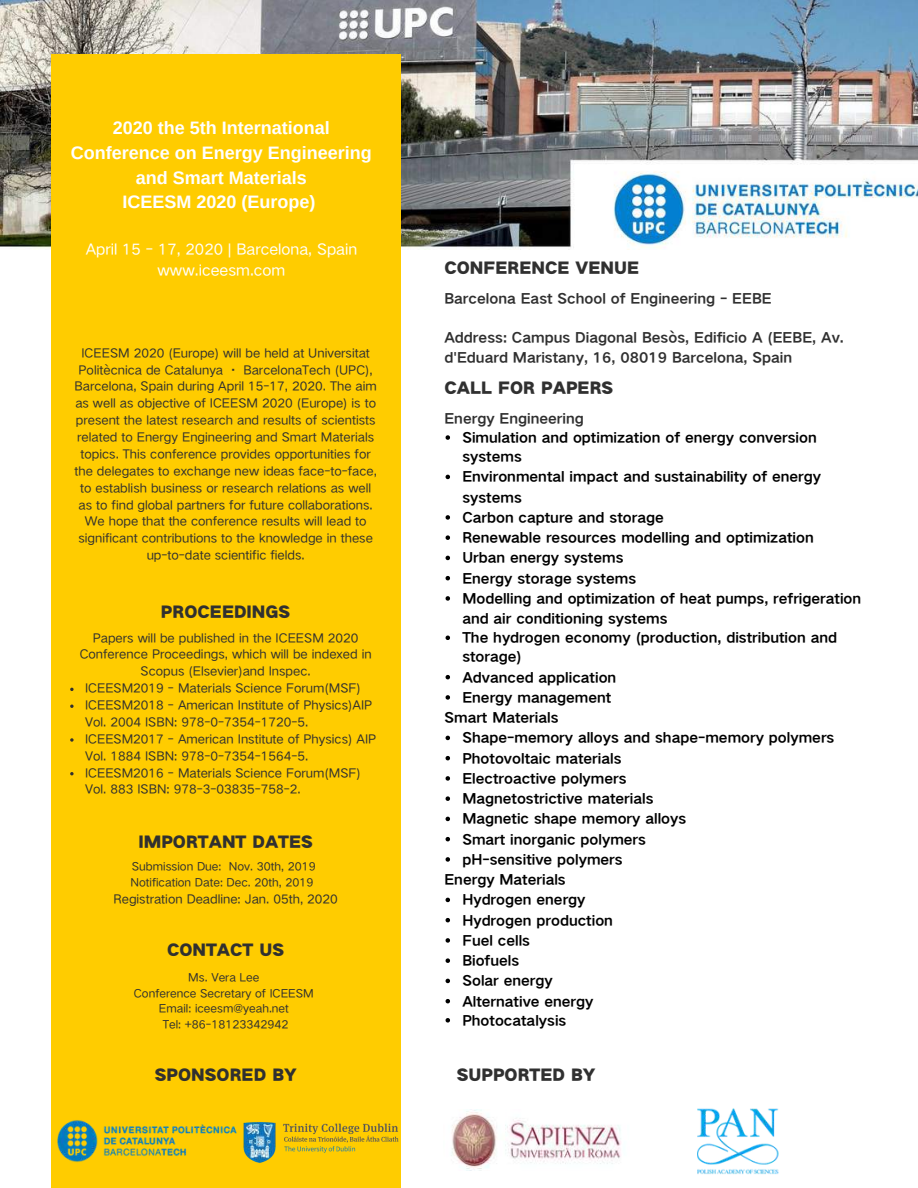
<style>
.page{position:relative;width:918px;height:1188px;background:#fff}
.page>*{position:absolute;margin:0;border:0;box-sizing:border-box;transform-origin:0 0}
.t1{font:700 18px/24.8px "Arimo";color:#fff;text-align:center}
.t2{font:15.3px "HY Qi Hei AZEJ";color:#303030}
.t3{font:15px/20.2px "HY Qi Hei EES";color:#fff;text-align:center}
.t4{font:13.8px "HY Qi Hei GES";color:#000}
.t5{font:13.8px/20.2px "HY Qi Hei GES";color:#303030}
.t6{font:12.3px/16.8px "HY Qi Hei EES";color:#303030;text-align:center}
.t7{font:11.25px/15.8px "HY Qi Hei EES";color:#303030}
</style>
<div class="page">
<img style="left:0;top:0;width:918px;height:249px">
<div style="left:51px;top:54px;width:350px;height:1134px;background:#fc0"></div>
<svg style="left:70px;top:688px;width:4px;height:3px"></svg>
<svg style="left:70px;top:705px;width:4px;height:3px"></svg>
<svg style="left:70px;top:738px;width:4px;height:4px"></svg>
<svg style="left:70px;top:772px;width:4px;height:3px"></svg>
<svg style="left:446px;top:435px;width:4px;height:5px"></svg>
<svg style="left:446px;top:475px;width:4px;height:4px"></svg>
<svg style="left:446px;top:515px;width:4px;height:5px"></svg>
<svg style="left:446px;top:535px;width:4px;height:5px"></svg>
<svg style="left:446px;top:556px;width:4px;height:4px"></svg>
<svg style="left:446px;top:576px;width:4px;height:4px"></svg>
<svg style="left:446px;top:596px;width:4px;height:5px"></svg>
<svg style="left:446px;top:636px;width:4px;height:4px"></svg>
<svg style="left:446px;top:675px;width:4px;height:4px"></svg>
<svg style="left:446px;top:695px;width:4px;height:5px"></svg>
<svg style="left:446px;top:736px;width:4px;height:4px"></svg>
<svg style="left:446px;top:756px;width:4px;height:4px"></svg>
<svg style="left:446px;top:776px;width:4px;height:5px"></svg>
<svg style="left:446px;top:796px;width:4px;height:5px"></svg>
<svg style="left:446px;top:817px;width:4px;height:4px"></svg>
<svg style="left:446px;top:837px;width:4px;height:4px"></svg>
<svg style="left:446px;top:857px;width:4px;height:5px"></svg>
<svg style="left:446px;top:898px;width:4px;height:4px"></svg>
<svg style="left:446px;top:918px;width:4px;height:4px"></svg>
<svg style="left:446px;top:938px;width:4px;height:5px"></svg>
<svg style="left:446px;top:958px;width:4px;height:5px"></svg>
<svg style="left:446px;top:979px;width:4px;height:4px"></svg>
<svg style="left:446px;top:999px;width:4px;height:4px"></svg>
<svg style="left:446px;top:1018px;width:4px;height:5px"></svg>
<img style="left:451px;top:1109px;width:170px;height:60px">
<img style="left:698px;top:1108px;width:81px;height:66px">
<img style="left:57px;top:1120px;width:165px;height:42px">
<img style="left:222px;top:1122px;width:177px;height:41px">
<h1 class="t1" style="left:71px;top:115px;width:302px">2020 the 5th International<br>Conference on Energy Engineering and Smart Materials<br>ICEESM 2020 (Europe)</h1>
<p class="t3" style="left:86px;top:240px;width:273px">April 15 - 17, 2020 | Barcelona, Spain www.iceesm.com</p>
<p class="t6" style="left:74px;top:345px;width:304px">ICEESM 2020 (Europe) will be held at Universitat Politècnica de Catalunya · BarcelonaTech (UPC), Barcelona, Spain during April 15-17, 2020. The aim as well as objective of ICEESM 2020 (Europe) is to present the latest research and results of scientists related to Energy Engineering and Smart Materials topics. This conference provides opportunities for the delegates to exchange new ideas face-to-face, to establish business or research relations as well as to find global partners for future collaborations.<br>We hope that the conference results will lead to significant contributions to the knowledge in these up-to-date scientific fields.</p>
<p class="t2" style="left:161px;top:603px;width:131px">PROCEEDINGS</p>
<p class="t6" style="left:93px;top:629px;width:267px">Papers will be published in the ICEESM 2020</p>
<p class="t6" style="left:80px;top:646px;width:293px">Conference Proceedings, which will be indexed in</p>
<p class="t6" style="left:141px;top:663px;width:172px">Scopus (Elsevier)and Inspec.</p>
<p class="t6" style="left:85px;top:680px;width:277px">ICEESM2019 - Materials Science Forum(MSF)</p>
<p class="t6" style="left:85px;top:697px;width:289px">ICEESM2018 - American Institute of Physics)AIP</p>
<p class="t6" style="left:85px;top:714px;width:225px">Vol. 2004 ISBN: 978-0-7354-1720-5.</p>
<p class="t6" style="left:85px;top:731px;width:293px">ICEESM2017 - American Institute of Physics) AIP</p>
<p class="t6" style="left:85px;top:747px;width:225px">Vol. 1884 ISBN: 978-0-7354-1564-5.</p>
<p class="t6" style="left:85px;top:764px;width:277px">ICEESM2016 - Materials Science Forum(MSF)</p>
<p class="t6" style="left:85px;top:781px;width:217px">Vol. 883 ISBN: 978-3-03835-758-2.</p>
<p class="t2" style="left:138px;top:833px;width:176px">IMPORTANT DATES</p>
<p class="t7" style="left:131px;top:859px;width:187px">Submission Due: Nov. 30th, 2019<br>Notification Date: Dec. 20th, 2019</p>
<p class="t6" style="left:113px;top:891px;width:226px">Registration Deadline: Jan. 05th, 2020</p>
<p class="t2" style="left:167px;top:941px;width:119px">CONTACT US</p>
<p class="t7" style="left:134px;top:969px;width:182px;text-align:center">Ms. Vera Lee<br>Conference Secretary of ICEESM<br>Email: iceesm@yeah.net<br>Tel: +86-18123342942</p>
<p class="t2" style="left:444px;top:259px;width:196px">CONFERENCE VENUE</p>
<p class="t5" style="left:444px;top:288px;width:329px">Barcelona East School of Engineering - EEBE</p>
<p class="t5" style="left:444px;top:328px;width:401px">Address: Campus Diagonal Besòs, Edificio A (EEBE, Av. d'Eduard Maristany, 16, 08019 Barcelona, Spain</p>
<p class="t2" style="left:444px;top:379px;width:171px">CALL FOR PAPERS</p>
<p class="t5" style="left:444px;top:409px;width:141px">Energy Engineering</p>
<p class="t4" style="left:462px;top:429px;width:356px">Simulation and optimization of energy conversion</p>
<p class="t4" style="left:462px;top:449px;width:61px">systems</p>
<p class="t4" style="left:462px;top:469px;width:360px">Environmental impact and sustainability of energy</p>
<p class="t4" style="left:462px;top:489px;width:61px">systems</p>
<p class="t4" style="left:462px;top:509px;width:203px">Carbon capture and storage</p>
<p class="t4" style="left:462px;top:530px;width:353px">Renewable resources modelling and optimization</p>
<p class="t4" style="left:462px;top:550px;width:163px">Urban energy systems</p>
<p class="t4" style="left:462px;top:570px;width:175px">Energy storage systems</p>
<p class="t4" style="left:462px;top:590px;width:400px">Modelling and optimization of heat pumps, refrigeration</p>
<p class="t4" style="left:462px;top:611px;width:207px">and air conditioning systems</p>
<p class="t4" style="left:462px;top:630px;width:376px">The hydrogen economy (production, distribution and</p>
<p class="t4" style="left:462px;top:649px;width:61px">storage)</p>
<p class="t4" style="left:462px;top:669px;width:155px">Advanced application</p>
<p class="t4" style="left:462px;top:689px;width:150px">Energy management</p>
<p class="t4" style="left:444px;top:710px;width:116px">Smart Materials</p>
<p class="t4" style="left:462px;top:730px;width:374px">Shape-memory alloys and shape-memory polymers</p>
<p class="t4" style="left:462px;top:750px;width:161px">Photovoltaic materials</p>
<p class="t4" style="left:462px;top:770px;width:166px">Electroactive polymers</p>
<p class="t4" style="left:462px;top:791px;width:193px">Magnetostrictive materials</p>
<p class="t4" style="left:462px;top:811px;width:225px">Magnetic shape memory alloys</p>
<p class="t4" style="left:462px;top:831px;width:185px">Smart inorganic polymers</p>
<p class="t4" style="left:462px;top:851px;width:162px">pH-sensitive polymers</p>
<p class="t4" style="left:444px;top:872px;width:123px">Energy Materials</p>
<p class="t4" style="left:462px;top:892px;width:125px">Hydrogen energy</p>
<p class="t4" style="left:462px;top:912px;width:152px">Hydrogen production</p>
<p class="t4" style="left:462px;top:932px;width:69px">Fuel cells</p>
<p class="t4" style="left:462px;top:953px;width:58px">Biofuels</p>
<p class="t4" style="left:462px;top:973px;width:92px">Solar energy</p>
<p class="t4" style="left:462px;top:993px;width:133px">Alternative energy</p>
<p class="t4" style="left:462px;top:1012px;width:106px">Photocatalysis</p>
<p class="t2" style="left:155px;top:1066px;width:143px">SPONSORED BY</p>
<p class="t2" style="left:457px;top:1066px;width:140px">SUPPORTED BY</p>
</div>
